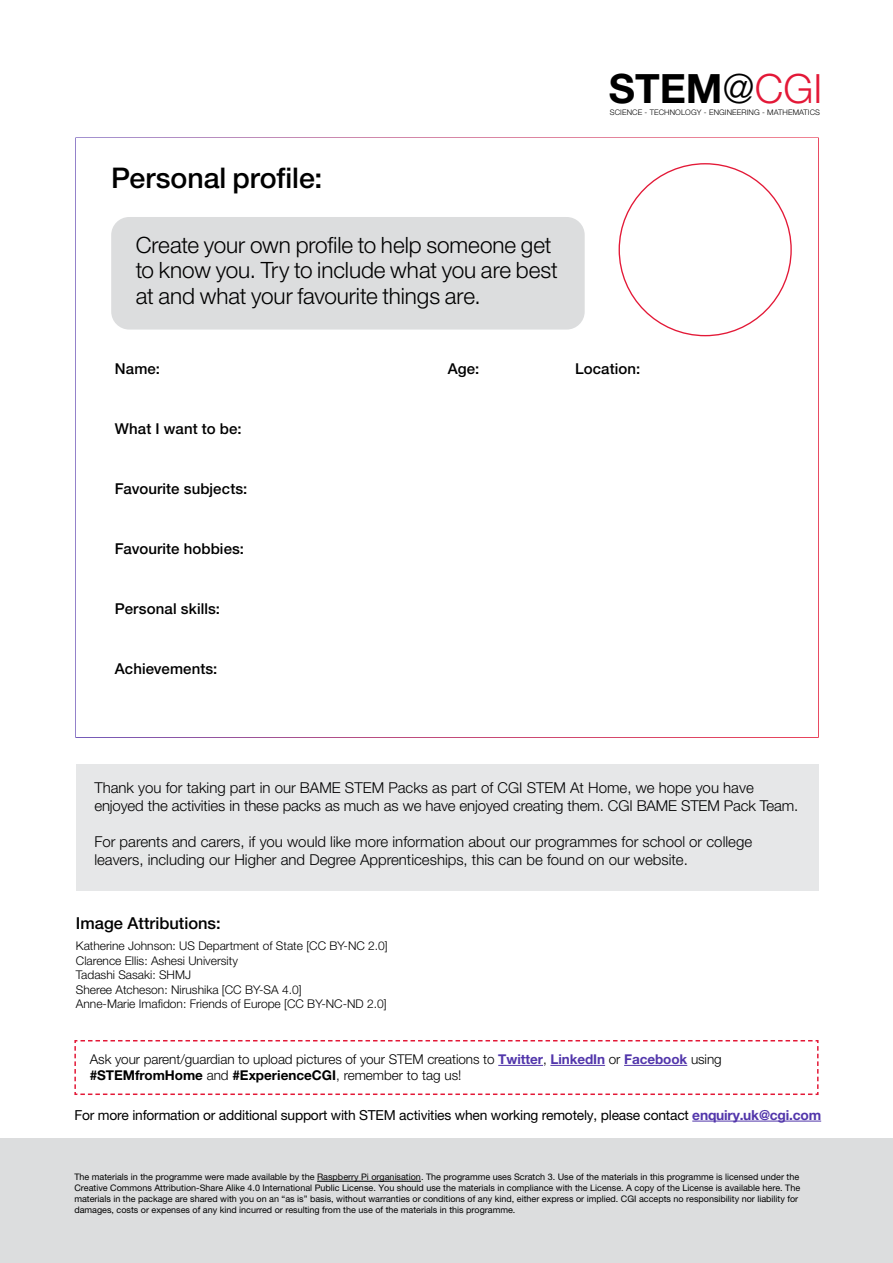
<style>
.page{position:relative;width:893px;height:1263px;background:#fff}
.page>*{position:absolute;margin:0;border:0;box-sizing:border-box;transform-origin:0 0}
.t1{font:700 40.5px "Helvetica Neue LT Pro";color:#000}
.t2{font:500 28.5px "Helvetica Neue LT Pro";color:#000}
.t3{font:300 22.5px/25.5px "Helvetica Neue LT Pro";letter-spacing:-.005em;color:#000}
.t4{font:500 16.5px "Helvetica Neue LT Pro";color:#000}
.t5{font:300 15px/18px "Helvetica Neue LT Pro";color:#000}
.t6{font:500 15px "Helvetica Neue LT Pro";letter-spacing:.005em;color:#000}
.t7{font:13.8px "Helvetica Neue LT Pro";letter-spacing:-.015em;color:#000}
.t8{font:300 13.5px/16.2px "Helvetica Neue LT Pro";letter-spacing:-.005em;color:#000}
.t9{font:300 12px/14.4px "Helvetica Neue LT Pro";color:#000}
.t10{font:9px/10.8px "Helvetica Neue LT Pro";color:#000}
.t11{font:300 7.65px "Helvetica Neue LT Pro";letter-spacing:.01em;color:#000}
.s1{font-weight:300}
.s2{font-weight:300;color:#e31837}
.s3{font-weight:700;color:#5236ab}
.s4{font-weight:700}
</style>
<div class="page">
<div style="left:76px;top:764px;width:743px;height:126px;background:#e6e7e8"></div>
<svg style="left:74px;top:1040px;width:745px;height:55px"></svg>
<hr style="left:692px;top:1121px;width:129px;height:1px;background:#5236ab">
<div style="left:0;top:1138px;width:893px;height:125px;background:#dcddde"></div>
<hr style="left:317px;top:1181px;width:104px;height:1px;background:#000">
<div style="left:75px;top:137px;width:744px;height:601px;background:#fff;border:2px solid #fff"></div>
<div style="left:111px;top:217px;width:474px;height:113px;background:#dcddde;border-radius:18px"></div>
<h2 class="t2" style="left:111px;top:161px;width:213px">Personal profile:</h2>
<h3 class="t3" style="left:136px;top:231px;width:424px">Create your own profile to help someone get to know you. Try to include what you are best at and what your favourite things are.</h3>
<h1 class="t1" style="left:609px;top:64px;width:215px">STEM<span class="s1">@</span><span class="s2">CGI</span></h1>
<p class="t11" style="left:610px;top:108px;width:212px">SCIENCE - TECHNOLOGY - ENGINEERING - MATHEMATICS</p>
<h3 class="t6" style="left:115px;top:360px;width:47px">Name:</h3>
<h3 class="t6" style="left:448px;top:360px;width:33px">Age:</h3>
<h3 class="t6" style="left:575px;top:360px;width:67px">Location:</h3>
<h3 class="t6" style="left:115px;top:420px;width:128px">What I want to be:</h3>
<h3 class="t6" style="left:115px;top:480px;width:134px">Favourite subjects:</h3>
<h3 class="t6" style="left:115px;top:540px;width:131px">Favourite hobbies:</h3>
<h3 class="t6" style="left:115px;top:600px;width:107px">Personal skills:</h3>
<h3 class="t6" style="left:115px;top:660px;width:104px">Achievements:</h3>
<h3 class="t5" style="left:94px;top:778px;width:705px">Thank you for taking part in our BAME STEM Packs as part of CGI STEM At Home, we hope you have enjoyed the activities in these packs as much as we have enjoyed creating them. CGI BAME STEM Pack Team.</h3>
<h3 class="t5" style="left:94px;top:832px;width:659px">For parents and carers, if you would like more information about our programmes for school or college leavers, including our Higher and Degree Apprenticeships, this can be found on our website.</h3>
<h3 class="t4" style="left:76px;top:913px;width:146px">Image Attributions:</h3>
<h3 class="t9" style="left:76px;top:939px;width:313px">Katherine Johnson: US Department of State [CC BY-NC 2.0] Clarence Ellis: Ashesi University<br>Tadashi Sasaki: SHMJ<br>Sheree Atcheson: Nirushika [CC BY-SA 4.0]<br>Anne-Marie Imafidon: Friends of Europe [CC BY-NC-ND 2.0]</h3>
<h3 class="t8" style="left:90px;top:1051px;width:633px">Ask your parent/guardian to upload pictures of your STEM creations to <span class="s3">Twitter</span>, <span class="s3">LinkedIn</span> or <span class="s3">Facebook</span> using <span class="s4">#STEMfromHome</span> and <span class="s4">#ExperienceCGI</span>, remember to tag us!</h3>
<h3 class="t7" style="left:74px;top:1106px;width:748px">For more information or additional support with STEM activities when working remotely, please contact <span class="s3">enquiry.uk@cgi.com</span></h3>
<p class="t10" style="left:74px;top:1171px;width:727px">The materials in the programme were made available by the Raspberry Pi organisation. The programme uses Scratch 3. Use of the materials in this programme is licensed under the Creative Commons Attribution-Share Alike 4.0 International Public License. You should use the materials in compliance with the License. A copy of the License is available here. The materials in the package are shared with you on an “as is” basis, without warranties or conditions of any kind, either express or implied. CGI accepts no responsibility nor liability for damages, costs or expenses of any kind incurred or resulting from the use of the materials in this programme.</p>
</div>
